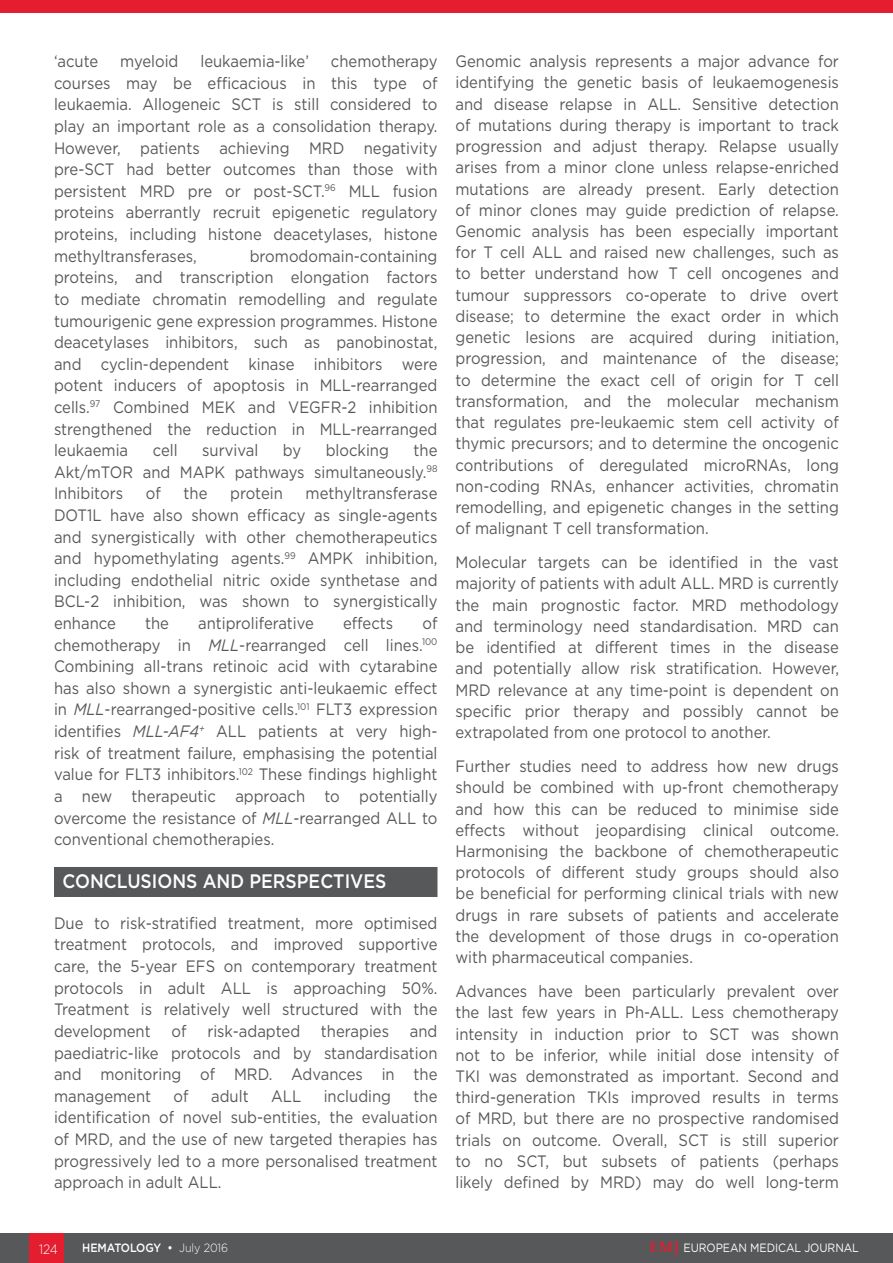
<style>
.page{position:relative;width:893px;height:1263px;background:#fff}
.page>*{position:absolute;margin:0;border:0;box-sizing:border-box;transform-origin:0 0}
._8__Heading_1{font:500 19.5px "Gotham";color:#fff;scale:.9 1}
._11__Main_text{font:16.5px/21.6px "Gotham";color:#57585a;text-align:justify;scale:.9 1}
.t1{font:300 13.5px "Gotham";color:#fff;scale:.9 1}
.t2{font:12px "Gotham";letter-spacing:-.005em;color:#fff;scale:.9 1}
.t3{font:500 12px "Gotham";letter-spacing:-.005em;color:#fff;scale:.9 1}
.s1{font-style:italic}
.s2{font-weight:300}
.s3{font-family:"Palatino Linotype";font-weight:700;font-size:15px;color:#e41d2f}
</style>
<div class="page">
<div style="left:0;top:1233px;width:893px;height:30px;background:#57585a"></div>
<div style="left:30px;top:1233px;width:34px;height:30px;background:#e41d2f"></div>
<div style="left:54px;top:867px;width:383px;height:30px;background:#57585a"></div>
<div style="left:0;top:0;width:893px;height:12px;background:#e41d2f"></div>
<p class="_11__Main_text" style="left:54px;top:50px;width:428px;text-indent:277px">chemotherapy courses may be efficacious in this type of leukaemia. Allogeneic SCT is still considered to play an important role as a consolidation therapy.<br>However, patients achieving MRD negativity pre-SCT had better outcomes than those with persistent MRD pre or post-SCT.<sup>96</sup> MLL fusion proteins aberrantly recruit epigenetic regulatory proteins, including histone deacetylases, histone methyltransferases,</p>
<p class="_11__Main_text" style="left:54px;top:50px;width:51px">‘acute</p>
<p class="_11__Main_text" style="left:120px;top:50px;width:66px">myeloid</p>
<p class="_11__Main_text" style="left:200px;top:50px;width:122px">leukaemia-like’</p>
<p class="_11__Main_text" style="left:54px;top:245px;width:428px;text-indent:196px">bromodomain-containing proteins, and transcription elongation factors to mediate chromatin remodelling and regulate tumourigenic gene expression programmes. Histone deacetylases inhibitors, such as panobinostat, and cyclin-dependent kinase inhibitors were potent inducers of apoptosis in MLL-rearranged cells.<sup>97</sup> Combined MEK and VEGFR-2 inhibition strengthened the reduction in MLL-rearranged leukaemia</p>
<p class="_11__Main_text" style="left:54px;top:439px;width:428px;text-indent:360px">the Akt/mTOR and MAPK pathways simultaneously.<sup>98<br></sup>Inhibitors</p>
<p class="_11__Main_text" style="left:153px;top:439px;width:29px">cell</p>
<p class="_11__Main_text" style="left:202px;top:439px;width:64px">survival</p>
<p class="_11__Main_text" style="left:283px;top:439px;width:22px">by</p>
<p class="_11__Main_text" style="left:326px;top:439px;width:72px">blocking</p>
<p class="_11__Main_text" style="left:54px;top:482px;width:428px;text-indent:252px">methyltransferase DOT1L have also shown efficacy as single-agents and synergistically with other chemotherapeutics and hypomethylating agents.<sup>99</sup> AMPK inhibition, including endothelial nitric oxide synthetase and BCL-2 inhibition, was shown to synergistically enhance</p>
<p class="_11__Main_text" style="left:146px;top:482px;width:18px">of</p>
<p class="_11__Main_text" style="left:184px;top:482px;width:28px">the</p>
<p class="_11__Main_text" style="left:230px;top:482px;width:60px">protein</p>
<p class="_11__Main_text" style="left:54px;top:612px;width:428px;text-indent:368px">of chemotherapy in <span class="s1">MLL</span>-rearranged cell lines.<sup>100<br></sup>Combining all-trans retinoic acid with cytarabine has also shown a synergistic anti-leukaemic effect in <span class="s1">MLL</span>-rearranged-positive cells.<sup>101</sup> FLT3 expression identifies <span class="s1">MLL-AF4</span><sup>+</sup> ALL patients at very high&shy;risk of treatment failure, emphasising the potential value for FLT3 inhibitors.<sup>102</sup> These findings highlight a new therapeutic approach to potentially overcome the resistance of <span class="s1">MLL</span>-rearranged ALL to conventional chemotherapies.</p>
<p class="_8__Heading_1" style="left:63px;top:869px;width:361px">CONCLUSIONS AND PERSPECTIVES</p>
<p class="_11__Main_text" style="left:54px;top:912px;width:428px">Due to risk-stratified treatment, more optimised treatment protocols, and improved supportive care, the 5-year EFS on contemporary treatment protocols in adult ALL is approaching 50%.<br>Treatment is relatively well structured with the development</p>
<p class="_11__Main_text" style="left:145px;top:612px;width:28px">the</p>
<p class="_11__Main_text" style="left:198px;top:612px;width:130px">antiproliferative</p>
<p class="_11__Main_text" style="left:343px;top:612px;width:57px">effects</p>
<p class="_11__Main_text" style="left:172px;top:1020px;width:18px">of</p>
<p class="_11__Main_text" style="left:207px;top:1020px;width:105px">risk-adapted</p>
<p class="_11__Main_text" style="left:321px;top:1020px;width:77px">therapies</p>
<p class="_11__Main_text" style="left:54px;top:1020px;width:428px;text-indent:356px">and paediatric-like protocols and by standardisation and monitoring of MRD. Advances in the management</p>
<p class="_11__Main_text" style="left:174px;top:1085px;width:18px">of</p>
<p class="_11__Main_text" style="left:211px;top:1085px;width:43px">adult</p>
<p class="_11__Main_text" style="left:271px;top:1085px;width:35px">ALL</p>
<p class="_11__Main_text" style="left:324px;top:1085px;width:76px">including</p>
<p class="_11__Main_text" style="left:54px;top:1085px;width:428px;text-indent:360px">the identification of novel sub-entities, the evaluation of MRD, and the use of new targeted therapies has progressively led to a more personalised treatment approach in adult ALL.</p>
<p class="_11__Main_text" style="left:455px;top:50px;width:428px">Genomic analysis represents a major advance for identifying the genetic basis of leukaemogenesis and disease relapse in ALL. Sensitive detection of mutations during therapy is important to track progression and adjust therapy. Relapse usually arises from a minor clone unless relapse-enriched mutations are already present. Early detection of minor clones may guide prediction of relapse.<br>Genomic analysis has been especially important for T cell ALL and raised new challenges, such as to better understand how T cell oncogenes and tumour suppressors co-operate to drive overt disease; to determine the exact order in which genetic lesions are acquired during initiation, progression, and maintenance of the disease; to determine the exact cell of origin for T cell transformation, and the molecular mechanism that regulates pre-leukaemic stem cell activity of thymic precursors; and to determine the oncogenic contributions of deregulated microRNAs, long non-coding RNAs, enhancer activities, chromatin remodelling, and epigenetic changes in the setting of malignant T cell transformation.</p>
<p class="_11__Main_text" style="left:455px;top:551px;width:428px">Molecular targets can be identified in the vast majority of patients with adult ALL. MRD is currently the main prognostic factor. MRD methodology and terminology need standardisation. MRD can be identified at different times in the disease and potentially allow risk stratification. However, MRD relevance at any time-point is dependent on specific prior therapy and possibly cannot be extrapolated from one protocol to another.</p>
<p class="_11__Main_text" style="left:455px;top:755px;width:428px">Further studies need to address how new drugs should be combined with up-front chemotherapy and how this can be reduced to minimise side effects without jeopardising clinical outcome.<br>Harmonising the backbone of chemotherapeutic protocols of different study groups should also be beneficial for performing clinical trials with new drugs in rare subsets of patients and accelerate the development of those drugs in co-operation with pharmaceutical companies.</p>
<p class="_11__Main_text" style="left:455px;top:980px;width:428px">Advances have been particularly prevalent over the last few years in Ph-ALL. Less chemotherapy intensity in induction prior to SCT was shown not to be inferior, while initial dose intensity of TKI was demonstrated as important. Second and third-generation TKIs improved results in terms of MRD, but there are no prospective randomised trials on outcome. Overall, SCT is still superior to no SCT, but subsets of patients (perhaps likely defined by MRD) may do well long-term</p>
<p class="t1" style="left:39px;top:1240px;width:22px">124</p>
<p class="t3" style="left:82px;top:1240px;width:164px">HEMATOLOGY • <span class="s2">July 2016</span></p>
<p class="t2" style="left:650px;top:1240px;width:234px"><span class="s3">EMJ</span> EUROPEAN MEDICAL JOURNAL</p>
</div>
